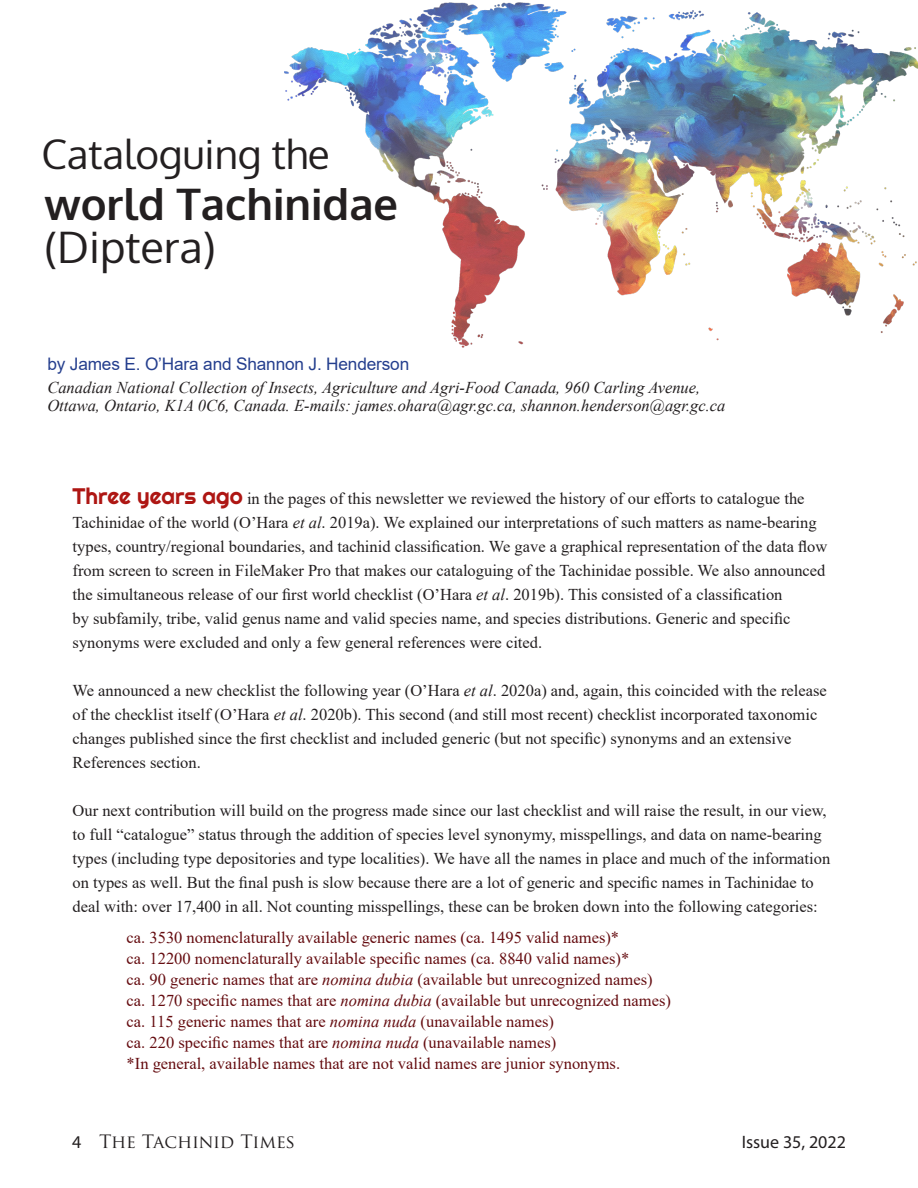
<style>
.page{position:relative;width:918px;height:1188px;background:#fff}
.page>*{position:absolute;margin:0;border:0;box-sizing:border-box;transform-origin:0 0}
.t1{font:700 43.5px "Oxygen";color:#231f20}
.t2{font:43.5px "Oxygen";color:#231f20}
.t3{font:40.5px "Oxygen";color:#231f20}
.t4{font:18px "Trajan Pro";letter-spacing:-.02em;color:#231f20}
.t5{font:18px "Myriad Pro";color:#231f20}
.Times_12pt_Body_Text{font:17.25px "Arial";letter-spacing:-.01em;color:#253f8e}
.t6{font:16.5px/24px "Times New Roman";color:#231f20}
.t7{font:16.5px "Times New Roman";color:#650c10}
.Times_12pt_Body_Text-2{font:italic 16.5px/18px "Times New Roman";color:#231f20}
.s1{font-family:"Righteous";font-size:22.5px;color:#ae1613}
.s2{font-style:italic}
.s3{font-family:"Myriad Pro"}
</style>
<div class="page">
<img style="left:284px;top:2px;width:634px;height:346px">
<p class="t3" style="left:41px;top:127px;width:290px">Cataloguing the</p>
<p class="t1" style="left:44px;top:177px;width:355px">world Tachinidae</p>
<p class="t2" style="left:44px;top:218px;width:173px">(Diptera)</p>
<p class="Times_12pt_Body_Text" style="left:47px;top:353px;width:363px">by James E. O’Hara and Shannon J. Henderson</p>
<p class="Times_12pt_Body_Text-2" style="left:47px;top:378px;width:680px">Canadian National Collection of Insects, Agriculture and Agri-Food Canada, 960 Carling Avenue,<br>Ottawa, Ontario, K1A 0C6, Canada. E-mails: james.ohara@agr.gc.ca, shannon.henderson@agr.gc.ca</p>
<p class="t6" style="left:73px;top:486px;width:756px"><span class="s1">Three years ago</span> in the pages of this newsletter we reviewed the history of our efforts to catalogue the Tachinidae of the world (O’Hara <span class="s2">et al</span>. 2019a). We explained our interpretations of such matters as name-bearing types, country/regional boundaries, and tachinid classification. We gave a graphical representation of the data flow from screen to screen in FileMaker Pro that makes our cataloguing of the Tachinidae possible. We also announced the simultaneous release of our first world checklist (O’Hara <span class="s2">et al</span>. 2019b). This consisted of a classification<br>by subfamily, tribe, valid genus name and valid species name, and species distributions. Generic and specific synonyms were excluded and only a few general references were cited.</p>
<p class="t6" style="left:73px;top:678px;width:756px">We announced a new checklist the following year (O’Hara <span class="s2">et al</span>. 2020a) and, again, this coincided with the release of the checklist itself (O’Hara <span class="s2">et al</span>. 2020b). This second (and still most recent) checklist incorporated taxonomic changes published since the first checklist and included generic (but not specific) synonyms and an extensive References section.</p>
<p class="t6" style="left:73px;top:798px;width:759px">Our next contribution will build on the progress made since our last checklist and will raise the result, in our view, to full “catalogue” status through the addition of species level synonymy, misspellings, and data on name-bearing types (including type depositories and type localities). We have all the names in place and much of the information on types as well. But the final push is slow because there are a lot of generic and specific names in Tachinidae to deal with: over 17,400 in all. Not counting misspellings, these can be broken down into the following categories:</p>
<p class="t7" style="left:127px;top:926px;width:494px">ca. 3530 nomenclaturally available generic names (ca. 1495 valid names)*</p>
<p class="t7" style="left:127px;top:947px;width:504px">ca. 12200 nomenclaturally available specific names (ca. 8840 valid names)*</p>
<p class="t7" style="left:127px;top:968px;width:528px">ca. 90 generic names that are <span class="s2">nomina dubia</span> (available but unrecognized names)</p>
<p class="t7" style="left:127px;top:989px;width:546px">ca. 1270 specific names that are <span class="s2">nomina dubia</span> (available but unrecognized names)</p>
<p class="t7" style="left:127px;top:1010px;width:429px">ca. 115 generic names that are <span class="s2">nomina nuda</span> (unavailable names)</p>
<p class="t7" style="left:127px;top:1031px;width:431px">ca. 220 specific names that are <span class="s2">nomina nuda</span> (unavailable names)</p>
<p class="t7" style="left:127px;top:1052px;width:495px">*In general, available names that are not valid names are junior synonyms.</p>
<p class="t4" style="left:72px;top:1130px;width:225px"><span class="s3">4</span> The Tachinid Times</p>
<p class="t5" style="left:742px;top:1130px;width:106px">Issue 35, 2022</p>
</div>
